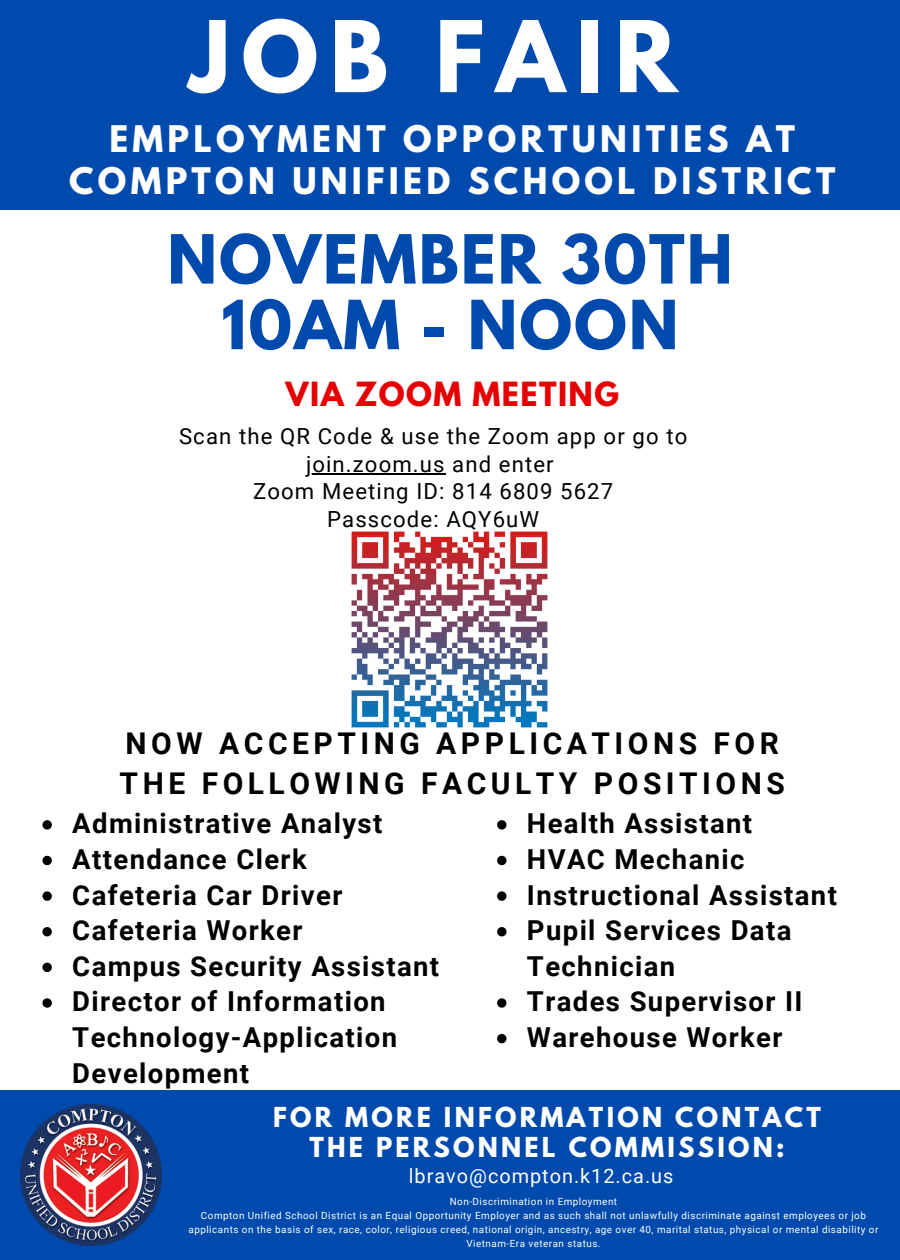
<style>
.page{position:relative;width:900px;height:1260px;background:#fff}
.page>*{position:absolute;margin:0;border:0;box-sizing:border-box;transform-origin:0 0}
.t1{font:700 87.5px "League Spartan";letter-spacing:.13em;color:#fff}
.t2{font:700 60px "League Spartan";letter-spacing:.035em;color:#004aad}
.t3{font:700 32.5px/41.2px "League Spartan";letter-spacing:.13em;color:#fff;text-align:center}
.t4{font:700 30px/39.5px "Roboto";letter-spacing:.15em;color:#000}
.t5{font:700 29.5px "League Spartan";letter-spacing:.05em;color:#e60002}
.t6{font:700 27.5px/35.5px "Roboto";letter-spacing:.05em;color:#000}
.t7{font:700 24.5px/30px "League Spartan";letter-spacing:.13em;color:#fff;text-align:center}
.t8{font:22.25px/27.8px "Roboto";letter-spacing:.05em;color:#000;text-align:center}
.t9{font:20px "Roboto";letter-spacing:.05em;color:#fff}
.t10{font:10px/14px "Roboto";letter-spacing:.05em;color:#fff;text-align:center}
</style>
<div class="page">
<div style="left:0;top:1090px;width:900px;height:170px;background:#004aad"></div>
<div style="left:0;top:0;width:900px;height:210px;background:#004aad"></div>
<img style="left:20px;top:1104px;width:142px;height:142px">
<img style="left:351px;top:531px;width:197px;height:197px">
<svg style="left:42px;top:820px;width:10px;height:10px"></svg>
<svg style="left:42px;top:856px;width:10px;height:9px"></svg>
<svg style="left:42px;top:891px;width:10px;height:10px"></svg>
<svg style="left:42px;top:927px;width:10px;height:9px"></svg>
<svg style="left:42px;top:963px;width:10px;height:9px"></svg>
<svg style="left:42px;top:998px;width:10px;height:10px"></svg>
<hr style="left:306px;top:473px;width:140px;height:2px;background:#000">
<svg style="left:497px;top:820px;width:9px;height:10px"></svg>
<svg style="left:497px;top:856px;width:9px;height:9px"></svg>
<svg style="left:497px;top:891px;width:9px;height:10px"></svg>
<svg style="left:497px;top:927px;width:9px;height:9px"></svg>
<svg style="left:497px;top:998px;width:9px;height:10px"></svg>
<svg style="left:497px;top:1034px;width:9px;height:9px"></svg>
<p class="t1" style="left:189px;top:13px;width:490px">JOB FAIR</p>
<p class="t3" style="left:69px;top:123px;width:768px">EMPLOYMENT OPPORTUNITIES AT<br>COMPTON UNIFIED SCHOOL DISTRICT</p>
<p class="t2" style="left:167px;top:230px;width:567px">NOVEMBER 30TH</p>
<p class="t2" style="left:222px;top:295px;width:458px">10AM - NOON</p>
<p class="t5" style="left:286px;top:379px;width:335px">VIA ZOOM MEETING</p>
<p class="t8" style="left:179px;top:422px;width:510px">Scan the QR Code &amp; use the Zoom app or go to join.zoom.us and enter</p>
<p class="t8" style="left:253px;top:478px;width:362px">Zoom Meeting ID: 814 6809 5627</p>
<p class="t8" style="left:327px;top:506px;width:213px">Passcode: AQY6uW</p>
<p class="t4" style="left:120px;top:724px;width:667px">NOW ACCEPTING APPLICATIONS FOR<br>THE FOLLOWING FACULTY POSITIONS</p>
<p class="t6" style="left:72px;top:806px;width:312px">Administrative Analyst</p>
<p class="t6" style="left:72px;top:842px;width:236px">Attendance Clerk</p>
<p class="t6" style="left:72px;top:877px;width:272px">Cafeteria Car Driver</p>
<p class="t6" style="left:72px;top:913px;width:232px">Cafeteria Worker</p>
<p class="t6" style="left:72px;top:949px;width:368px">Campus Security Assistant</p>
<p class="t6" style="left:72px;top:984px;width:326px">Director of Information<br>Technology-Application<br>Development</p>
<p class="t6" style="left:527px;top:806px;width:227px">Health Assistant</p>
<p class="t6" style="left:527px;top:842px;width:219px">HVAC Mechanic</p>
<p class="t6" style="left:527px;top:877px;width:311px">Instructional Assistant</p>
<p class="t6" style="left:527px;top:913px;width:266px">Pupil Services Data<br>Technician</p>
<p class="t6" style="left:527px;top:984px;width:277px">Trades Supervisor II</p>
<p class="t6" style="left:527px;top:1020px;width:257px">Warehouse Worker</p>
<p class="t7" style="left:273px;top:1105px;width:549px">FOR MORE INFORMATION CONTACT<br>THE PERSONNEL COMMISSION:</p>
<p class="t9" style="left:409px;top:1165px;width:266px">lbravo@compton.k12.ca.us</p>
<p class="t10" style="left:450px;top:1195px;width:169px">Non-Discrimination in Employment</p>
<p class="t10" style="left:189px;top:1209px;width:691px">Compton Unified School District is an Equal Opportunity Employer and as such shall not unlawfully discriminate against employees or job applicants on the basis of sex, race, color, religious creed, national origin, ancestry, age over 40, marital status, physical or mental disability or<br>Vietnam-Era veteran status.</p>
</div>
